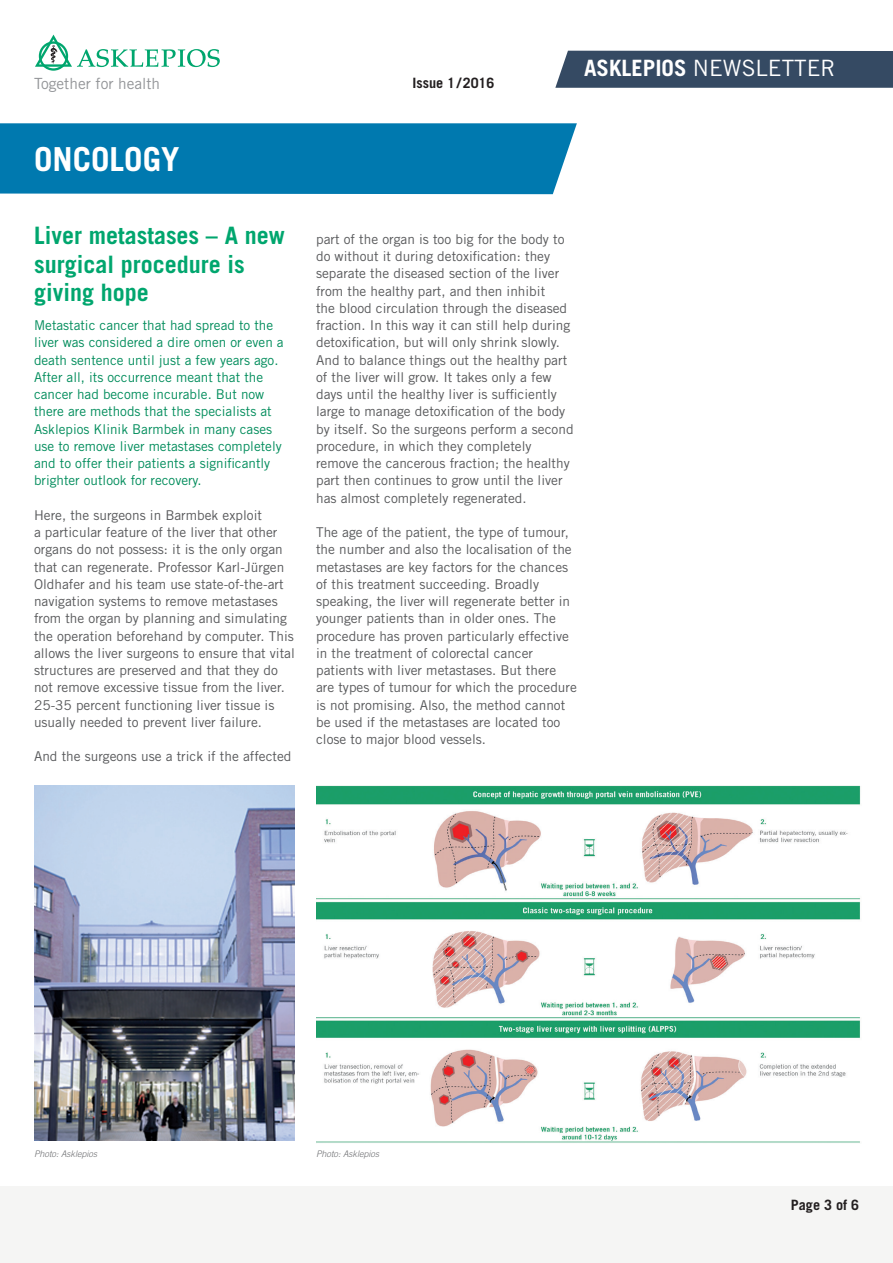
<style>
.page{position:relative;width:893px;height:1263px;background:#fff}
.page>*{position:absolute;margin:0;border:0;box-sizing:border-box;transform-origin:0 0}
.t1{font:700 33px "Trade Gothic LT Std";color:#fff}
.t2{font:700 24px/28.8px "Trade Gothic LT Std";color:#00a66e}
.t3{font:22.5px "Trade Gothic LT Std";color:#fff}
.t4{font:15.45px "Trade Gothic LT Std";color:#939598}
.t5{font:700 14.25px "Trade Gothic LT Std";color:#231f20}
.t6{font:13.5px/17.2px "Trade Gothic LT Std";color:#57585a}
.t7{font:13.5px/17.2px "Trade Gothic LT Std";color:#008c5b}
.t8{font:italic 300 9px "Trade Gothic LT Std";color:#6c6d70}
.s1{font-weight:700}
</style>
<div class="page">
<div style="left:0;top:1186px;width:893px;height:77px;background:#f5f5f4"></div>
<img style="left:34px;top:786px;width:261px;height:355px">
<img style="left:316px;top:785px;width:545px;height:358px">
<div style="left:555px;top:51px;width:338px;height:37px;background:#354a63"></div>
<div style="left:0;top:123px;width:577px;height:71px;background:#0079af"></div>
<svg style="left:35px;top:35px;width:185px;height:36px"></svg>
<p class="t4" style="left:34px;top:74px;width:128px">Together for health</p>
<h1 class="t1" style="left:34px;top:138px;width:147px">ONCOLOGY</h1>
<h2 class="t2" style="left:34px;top:221px;width:252px">Liver metastases – A new surgical procedure is giving hope</h2>
<p class="t7" style="left:34px;top:316px;width:251px">Metastatic cancer that had spread to the liver was considered a dire omen or even a death sentence until just a few years ago.<br>After all, its occurrence meant that the cancer had become incurable. But now there are methods that the specialists at Asklepios Klinik Barmbek in many cases use to remove liver metastases completely and to offer their patients a significantly brighter outlook for recovery.</p>
<p class="t6" style="left:34px;top:506px;width:262px">Here, the surgeons in Barmbek exploit<br>a particular feature of the liver that other organs do not possess: it is the only organ that can regenerate. Professor Karl-Jürgen Oldhafer and his team use state-of-the-art navigation systems to remove metastases from the organ by planning and simulating the operation beforehand by computer. This allows the liver surgeons to ensure that vital structures are preserved and that they do not remove excessive tissue from the liver.<br>25-35 percent functioning liver tissue is usually needed to prevent liver failure.</p>
<p class="t6" style="left:34px;top:748px;width:259px">And the surgeons use a trick if the affected</p>
<p class="t5" style="left:412px;top:74px;width:83px">Issue 1/2016</p>
<h3 class="t3" style="left:584px;top:55px;width:253px"><span class="s1">ASKLEPIOS</span> NEWSLETTER</h3>
<p class="t6" style="left:316px;top:230px;width:259px">part of the organ is too big for the body to do without it during detoxification: they separate the diseased section of the liver from the healthy part, and then inhibit<br>the blood circulation through the diseased fraction. In this way it can still help during detoxification, but will only shrink slowly.<br>And to balance things out the healthy part of the liver will grow. It takes only a few days until the healthy liver is sufficiently large to manage detoxification of the body by itself. So the surgeons perform a second procedure, in which they completely remove the cancerous fraction; the healthy part then continues to grow until the liver has almost completely regenerated.</p>
<p class="t6" style="left:316px;top:524px;width:262px">The age of the patient, the type of tumour, the number and also the localisation of the metastases are key factors for the chances of this treatment succeeding. Broadly speaking, the liver will regenerate better in younger patients than in older ones. The procedure has proven particularly effective in the treatment of colorectal cancer patients with liver metastases. But there are types of tumour for which the procedure is not promising. Also, the method cannot be used if the metastases are located too close to major blood vessels.</p>
<p class="t8" style="left:34px;top:1149px;width:64px">Photo: Asklepios</p>
<p class="t8" style="left:316px;top:1149px;width:64px">Photo: Asklepios</p>
<p class="t5" style="left:791px;top:1196px;width:70px">Page 3 of 6</p>
</div>
